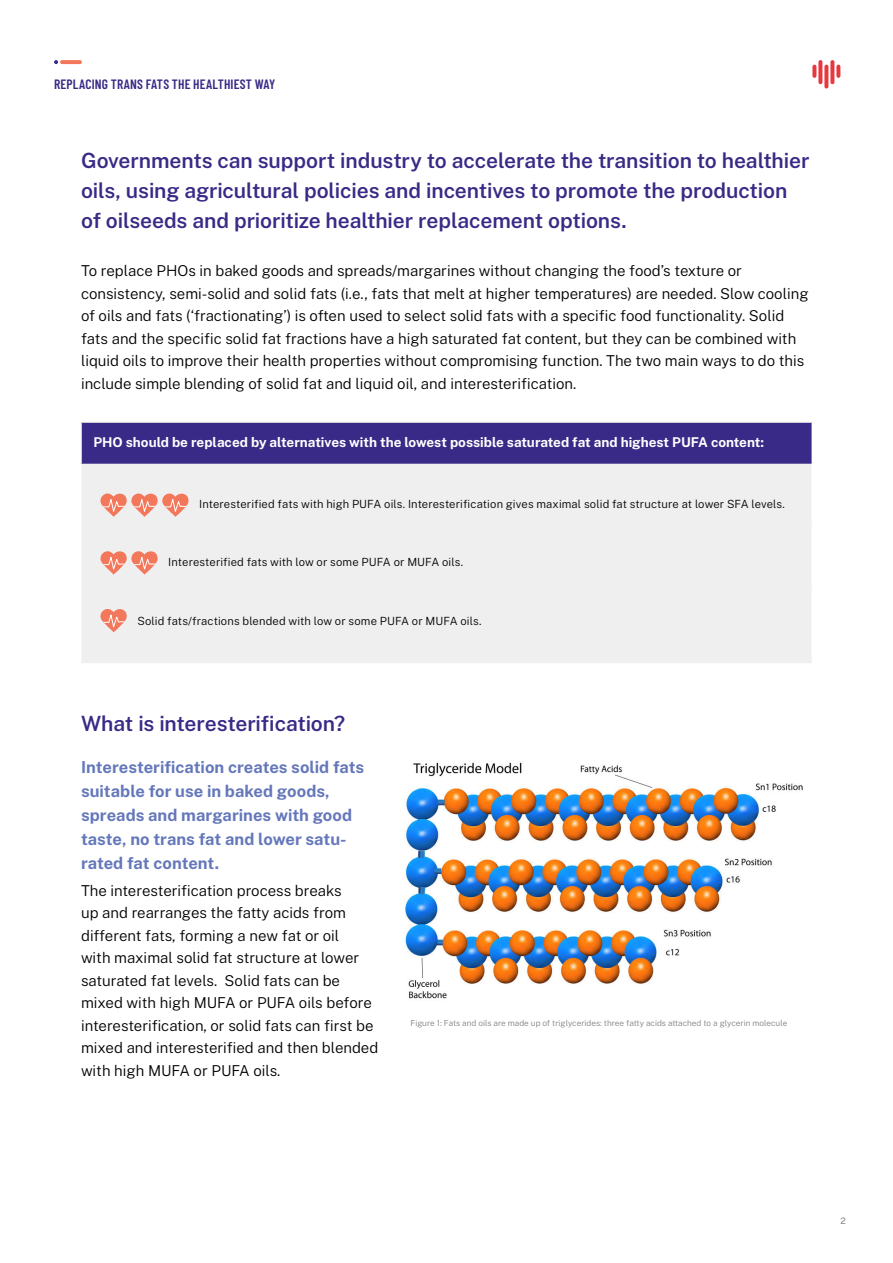
<style>
.page{position:relative;width:893px;height:1263px;background:#fff}
.page>*{position:absolute;margin:0;border:0;box-sizing:border-box;transform-origin:0 0}
.t1{font:600 21px/30px "Public Sans";letter-spacing:-.005em;color:#382a86}
.t2{font:700 16.5px/24px "Public Sans";color:#6477ba}
.t3{font:300 15px/22.5px "Public Sans";color:#000}
.t4{font:700 13.5px "Public Sans";color:#fff}
.t5{font:600 13.5px "Barlow Condensed";letter-spacing:.015em;color:#382a86}
.t6{font:300 11.25px "Public Sans";letter-spacing:.01em;color:#000}
.t7{font:9px "Public Sans";color:#808285}
.t8{font:300 8.25px "Public Sans";color:#808285}
</style>
<div class="page">
<svg style="left:818px;top:60px;width:4px;height:24px"></svg>
<svg style="left:812px;top:65px;width:4px;height:13px"></svg>
<svg style="left:836px;top:65px;width:4px;height:13px"></svg>
<svg style="left:830px;top:60px;width:4px;height:24px"></svg>
<svg style="left:824px;top:65px;width:4px;height:24px"></svg>
<svg style="left:60px;top:60px;width:22px;height:4px"></svg>
<svg style="left:54px;top:60px;width:4px;height:4px"></svg>
<div style="left:81px;top:422px;width:731px;height:42px;background:#382a86"></div>
<div style="left:82px;top:464px;width:730px;height:199px;background:#efeff0"></div>
<hr style="left:81px;top:422px;width:732px;height:1px;background:#e2e3e4">
<hr style="left:81px;top:423px;width:1px;height:41px;background:#e2e3e4">
<svg style="left:100px;top:493px;width:89px;height:24px"></svg>
<svg style="left:100px;top:551px;width:58px;height:23px"></svg>
<svg style="left:100px;top:609px;width:27px;height:23px"></svg>
<img style="left:405px;top:762px;width:398px;height:237px">
<p class="t5" style="left:54px;top:74px;width:223px">REPLACING TRANS FATS THE HEALTHIEST WAY</p>
<h1 class="t1" style="left:81px;top:145px;width:730px">Governments can support industry to accelerate the transition to healthier oils, using agricultural policies and incentives to promote the production of oilseeds and prioritize healthier replacement options.</h1>
<p class="t3" style="left:81px;top:259px;width:729px">To replace PHOs in baked goods and spreads/margarines without changing the food’s texture or consistency, semi-solid and solid fats (i.e., fats that melt at higher temperatures) are needed. Slow cooling of oils and fats (‘fractionating’) is often used to select solid fats with a specific food functionality. Solid fats and the specific solid fat fractions have a high saturated fat content, but they can be combined with liquid oils to improve their health properties without compromising function. The two main ways to do this include simple blending of solid fat and liquid oil, and interesterification.</p>
<p class="t4" style="left:93px;top:432px;width:672px">PHO should be replaced by alternatives with the lowest possible saturated fat and highest PUFA content:</p>
<p class="t6" style="left:199px;top:496px;width:587px">Interesterified fats with high PUFA oils. Interesterification gives maximal solid fat structure at lower SFA levels.</p>
<p class="t6" style="left:168px;top:554px;width:296px">Interesterified fats with low or some PUFA or MUFA oils.</p>
<p class="t6" style="left:137px;top:613px;width:346px">Solid fats/fractions blended with low or some PUFA or MUFA oils.</p>
<h1 class="t1" style="left:81px;top:707px;width:266px">What is interesterification?</h1>
<p class="t2" style="left:81px;top:753px;width:285px">Interesterification creates solid fats suitable for use in baked goods, spreads and margarines with good taste, no trans fat and lower satu&shy;rated fat content.</p>
<p class="t3" style="left:81px;top:878px;width:299px">The interesterification process breaks<br>up and rearranges the fatty acids from different fats, forming a new fat or oil<br>with maximal solid fat structure at lower saturated fat levels. Solid fats can be mixed with high MUFA or PUFA oils before interesterification, or solid fats can first be mixed and interesterified and then blended with high MUFA or PUFA oils.</p>
<p class="t8" style="left:410px;top:1017px;width:378px">Figure 1: Fats and oils are made up of triglycerides: three fatty acids attached to a glycerin molecule</p>
<p class="t7" style="left:840px;top:1214px;width:7px">2</p>
</div>
